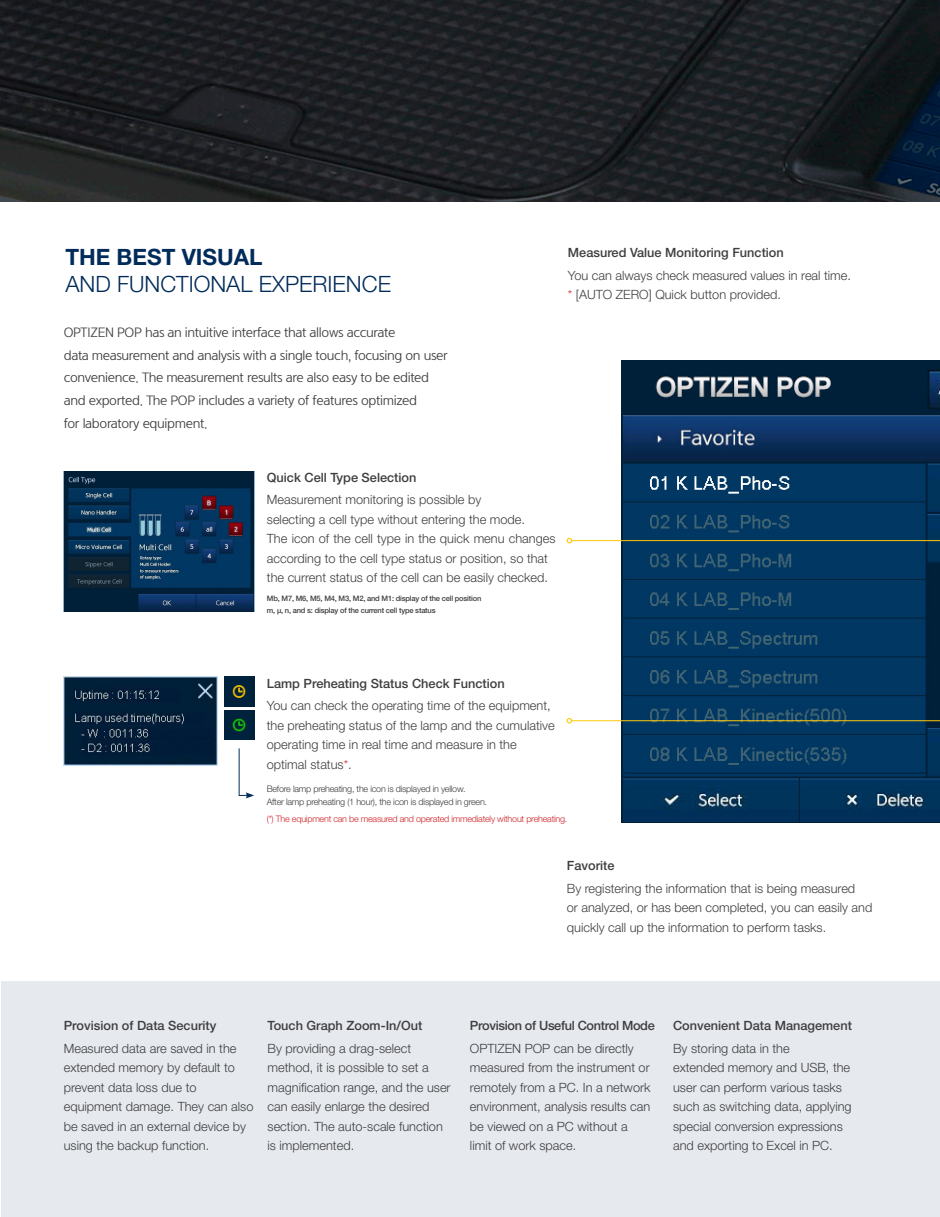
<style>
.page{position:relative;width:940px;height:1217px;background:#fff}
.page>*{position:absolute;margin:0;border:0;box-sizing:border-box;transform-origin:0 0}
.t1{font:300 22.5px "Helvetica Neue LT Std";color:#002b5a}
.t2{font:700 22.5px "Helvetica Neue LT Std";color:#002b5a}
.t3{font:300 12.75px/19.5px "Helvetica Neue LT Std";color:#3e3e3f}
.t4{font:12.75px "Yoon Gothic Std 740";letter-spacing:-.025em;color:#3e3e3f}
.t5{font:500 12.75px "Helvetica Neue LT Std";color:#3e3e3f}
.t6{font:500 12.75px "Helvetica Neue LT Std";letter-spacing:-.025em;color:#3e3e3f}
.t7{font:300 9px "Helvetica Neue LT Std";letter-spacing:-.025em;color:#3e3b3b}
.t8{font:300 9px "Helvetica Neue LT Std";letter-spacing:-.025em;color:#d1232a}
.t9{font:500 7.5px "Helvetica Neue LT Std";letter-spacing:-.025em;color:#3e3b3b}
.s1{color:#d1232a}
</style>
<div class="page">
<div style="left:2px;top:981px;width:938px;height:235px;background:#e6e9ee"></div>
<img style="left:621px;top:360px;width:319px;height:462px">
<img style="left:63px;top:471px;width:191px;height:140px">
<img style="left:64px;top:676px;width:154px;height:88px">
<img style="left:224px;top:710px;width:30px;height:29px">
<img style="left:224px;top:676px;width:30px;height:30px">
<svg style="left:0;top:0;width:940px;height:201px;background:#1d2024"></svg>
<svg style="left:239px;top:748px;width:15px;height:50px"></svg>
<svg style="left:566px;top:537px;width:5px;height:6px"></svg>
<svg style="left:571px;top:412px;width:369px;height:309px;background:#2a5376"></svg>
<svg style="left:566px;top:717px;width:6px;height:6px"></svg>
<p class="t2" style="left:65px;top:243px;width:199px">THE BEST VISUAL</p>
<p class="t1" style="left:65px;top:270px;width:327px">AND FUNCTIONAL EXPERIENCE</p>
<p class="t4" style="left:64px;top:325px;width:333px">OPTIZEN POP has an intuitive interface that allows accurate</p>
<p class="t4" style="left:64px;top:347px;width:385px">data measurement and analysis with a single touch, focusing on user</p>
<p class="t4" style="left:64px;top:370px;width:367px">convenience. The measurement results are also easy to be edited</p>
<p class="t4" style="left:64px;top:392px;width:355px">and exported. The POP includes a variety of features optimized</p>
<p class="t4" style="left:64px;top:415px;width:145px">for laboratory equipment.</p>
<p class="t5" style="left:568px;top:245px;width:217px">Measured Value Monitoring Function</p>
<p class="t3" style="left:568px;top:265px;width:284px">You can always check measured values in real time.</p>
<p class="t3" style="left:568px;top:285px;width:215px"><span class="s1">*</span> [AUTO ZERO] Quick button provided.</p>
<p class="t5" style="left:267px;top:469px;width:151px">Quick Cell Type Selection</p>
<p class="t3" style="left:267px;top:489px;width:216px">Measurement monitoring is possible by</p>
<p class="t3" style="left:267px;top:509px;width:260px">selecting a cell type without entering the mode.</p>
<p class="t3" style="left:267px;top:528px;width:290px">The icon of the cell type in the quick menu changes according to the cell type status or position, so that</p>
<p class="t3" style="left:267px;top:567px;width:283px">the current status of the cell can be easily checked.</p>
<p class="t9" style="left:267px;top:594px;width:216px">Mb, M7, M6, M5, M4, M3, M2, and M1: display of the cell position</p>
<p class="t9" style="left:267px;top:605px;width:170px">m, μ, n, and s: display of the current cell type status</p>
<p class="t5" style="left:267px;top:675px;width:239px">Lamp Preheating Status Check Function</p>
<p class="t3" style="left:267px;top:695px;width:285px">You can check the operating time of the equipment,</p>
<p class="t3" style="left:267px;top:714px;width:289px">the preheating status of the lamp and the cumulative</p>
<p class="t3" style="left:267px;top:734px;width:251px">operating time in real time and measure in the</p>
<p class="t3" style="left:267px;top:753px;width:86px">optimal status<span class="s1">*</span>.</p>
<p class="t7" style="left:267px;top:782px;width:200px">Before lamp preheating, the icon is displayed in yellow.</p>
<p class="t7" style="left:267px;top:796px;width:222px">After lamp preheating (1 hour), the icon is displayed in green.</p>
<p class="t8" style="left:267px;top:813px;width:302px">(*) The equipment can be measured and operated immediately without preheating.</p>
<p class="t5" style="left:567px;top:858px;width:49px">Favorite</p>
<p class="t3" style="left:567px;top:878px;width:290px">By registering the information that is being measured</p>
<p class="t3" style="left:567px;top:897px;width:307px">or analyzed, or has been completed, you can easily and</p>
<p class="t3" style="left:567px;top:917px;width:261px">quickly call up the information to perform tasks.</p>
<p class="t5" style="left:64px;top:1017px;width:154px">Provision of Data Security</p>
<p class="t3" style="left:64px;top:1037px;width:174px">Measured data are saved in the</p>
<p class="t3" style="left:64px;top:1057px;width:173px">extended memory by default to</p>
<p class="t3" style="left:64px;top:1076px;width:134px">prevent data loss due to</p>
<p class="t3" style="left:64px;top:1096px;width:191px">equipment damage. They can also</p>
<p class="t3" style="left:64px;top:1115px;width:184px">be saved in an external device by</p>
<p class="t3" style="left:64px;top:1135px;width:147px">using the backup function.</p>
<p class="t5" style="left:267px;top:1017px;width:156px">Touch Graph Zoom-In/Out</p>
<p class="t3" style="left:267px;top:1037px;width:145px">By providing a drag-select</p>
<p class="t3" style="left:267px;top:1057px;width:163px">method, it is possible to set a</p>
<p class="t3" style="left:267px;top:1076px;width:185px">magnification range, and the user</p>
<p class="t3" style="left:267px;top:1096px;width:163px">can easily enlarge the desired</p>
<p class="t3" style="left:267px;top:1115px;width:177px">section. The auto-scale function</p>
<p class="t3" style="left:267px;top:1135px;width:88px">is implemented.</p>
<p class="t6" style="left:470px;top:1017px;width:186px">Provision of Useful Control Mode</p>
<p class="t3" style="left:470px;top:1037px;width:165px">OPTIZEN POP can be directly</p>
<p class="t3" style="left:470px;top:1057px;width:181px">measured from the instrument or</p>
<p class="t3" style="left:470px;top:1076px;width:182px">remotely from a PC. In a network</p>
<p class="t3" style="left:470px;top:1096px;width:182px">environment, analysis results can</p>
<p class="t3" style="left:470px;top:1115px;width:159px">be viewed on a PC without a</p>
<p class="t3" style="left:470px;top:1135px;width:108px">limit of work space.</p>
<p class="t5" style="left:673px;top:1017px;width:180px">Convenient Data Management</p>
<p class="t3" style="left:673px;top:1037px;width:118px">By storing data in the</p>
<p class="t3" style="left:673px;top:1057px;width:179px">extended memory and USB, the</p>
<p class="t3" style="left:673px;top:1076px;width:170px">user can perform various tasks</p>
<p class="t3" style="left:673px;top:1096px;width:180px">such as switching data, applying</p>
<p class="t3" style="left:673px;top:1115px;width:171px">special conversion expressions</p>
<p class="t3" style="left:673px;top:1135px;width:161px">and exporting to Excel in PC.</p>
</div>
